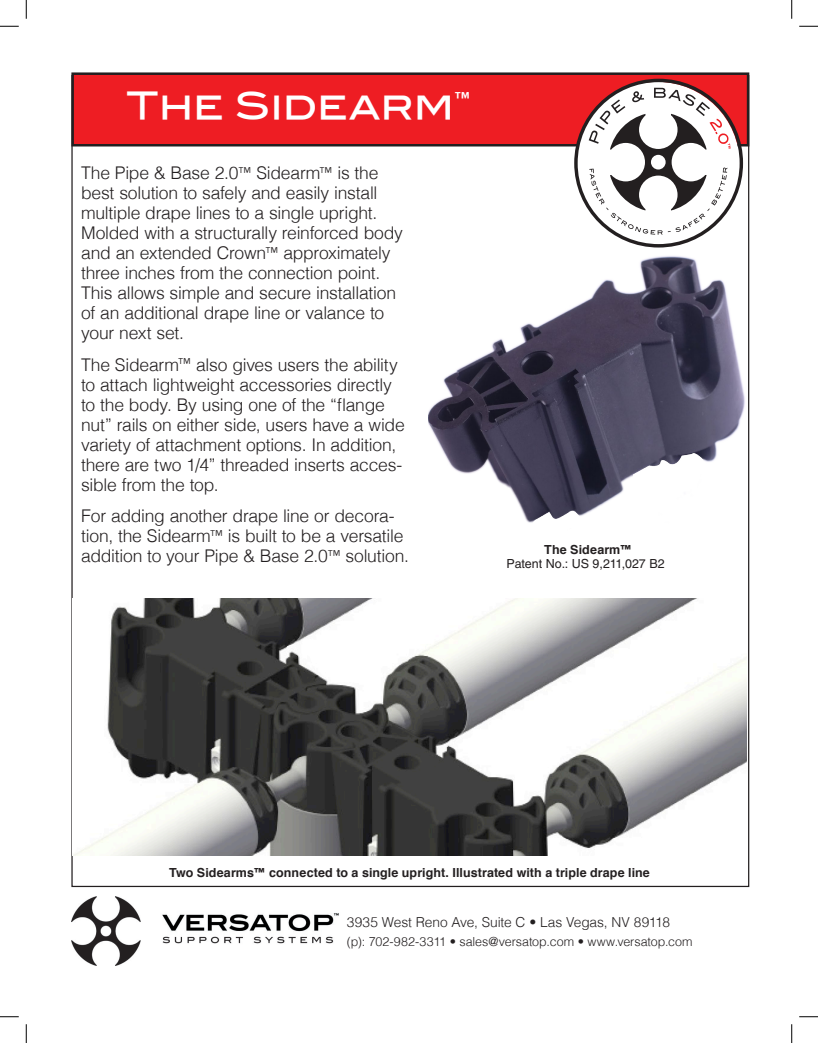
<style>
.page{position:relative;width:818px;height:1043px;background:#fff}
.page>*{position:absolute;margin:0;border:0;box-sizing:border-box;transform-origin:0 0}
.Picture_Caption{font:37.5px "Blair Md ITCTT Medium";color:#fff}
.Copy_P{font:300 17.5px/20px "Helvetica";letter-spacing:-.015em;color:#231f20}
.Contact_Info{font:300 13.75px "Helvetica";letter-spacing:-.01em;color:#231f20}
.Picture_Caption-2{font:700 12.5px "Helvetica";letter-spacing:.005em;color:#231f20}
.Contact_Info-2{font:300 12.5px "Helvetica";color:#231f20}
.Picture_Caption-3{font:12.5px "Helvetica LT Std";letter-spacing:-.005em;color:#231f20}
.s1{font-size:13.75px}
</style>
<div class="page">
<img style="left:72px;top:896px;width:267px;height:69px">
<div style="left:71px;top:72px;width:678px;height:74px;background:#ee1d23;border:2px solid #231f20"></div>
<img style="left:428px;top:243px;width:317px;height:280px">
<img style="left:73px;top:599px;width:673px;height:256px">
<svg style="left:574px;top:82px;width:165px;height:164px"></svg>
<svg style="left:588px;top:88px;width:142px;height:147px"></svg>
<svg style="left:0;top:25px;width:19px;height:2px"></svg>
<svg style="left:799px;top:25px;width:19px;height:2px"></svg>
<svg style="left:0;top:1016px;width:19px;height:1px"></svg>
<svg style="left:799px;top:1016px;width:19px;height:1px"></svg>
<svg style="left:25px;top:0;width:2px;height:19px"></svg>
<svg style="left:25px;top:1024px;width:2px;height:18px"></svg>
<svg style="left:791px;top:0;width:1px;height:19px"></svg>
<svg style="left:791px;top:1024px;width:1px;height:18px"></svg>
<p class="Picture_Caption" style="left:127px;top:75px;width:345px">The Sidearm™</p>
<p class="Copy_P" style="left:81px;top:162px;width:323px">The Pipe &amp; Base 2.0<span class="s1">™</span> Sidearm<span class="s1">™</span> is the best solution to safely and easily install multiple drape lines to a single upright.<br>Molded with a structurally reinforced body and an extended Crown<span class="s1">™</span> approximately three inches from the connection point.<br>This allows simple and secure installation of an additional drape line or valance to your next set.</p>
<p class="Copy_P" style="left:81px;top:353px;width:325px">The Sidearm<span class="s1">™</span> also gives users the ability to attach lightweight accessories directly to the body. By using one of the “flange nut” rails on either side, users have a wide variety of attachment options. In addition, there are two 1/4” threaded inserts acces&shy;sible from the top.</p>
<p class="Copy_P" style="left:81px;top:504px;width:329px">For adding another drape line or decora&shy;tion, the Sidearm<span class="s1">™</span> is built to be a versatile addition to your Pipe &amp; Base 2.0<span class="s1">™</span> solution.</p>
<p class="Picture_Caption-2" style="left:544px;top:539px;width:89px">The Sidearm™</p>
<p class="Picture_Caption-3" style="left:506px;top:557px;width:160px">Patent No.: US 9,211,027 B2</p>
<p class="Picture_Caption-2" style="left:169px;top:862px;width:482px">Two Sidearms™ connected to a single upright. Illustrated with a triple drape line</p>
<p class="Contact_Info" style="left:347px;top:910px;width:324px">3935 West Reno Ave, Suite C • Las Vegas, NV 89118</p>
<p class="Contact_Info-2" style="left:347px;top:931px;width:347px">(p): 702-982-3311 • sales@versatop.com • www.versatop.com</p>
</div>
